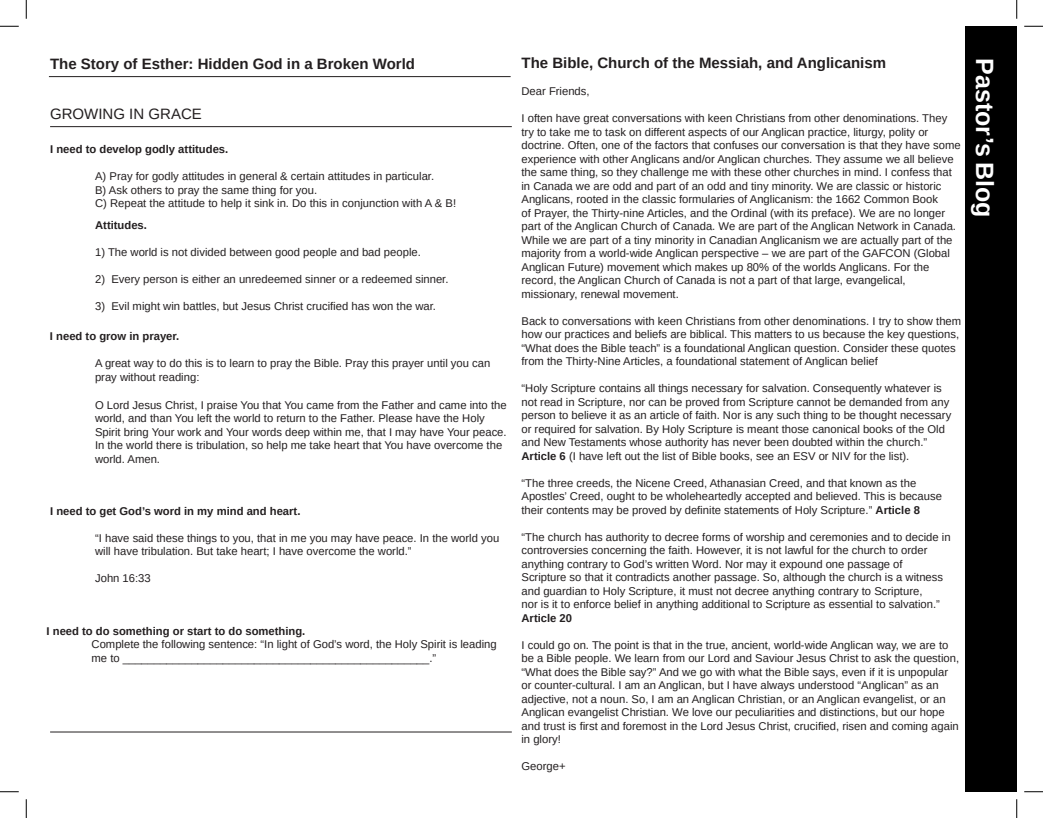
<style>
.page{position:relative;width:1043px;height:818px;background:#fff}
.page>*{position:absolute;margin:0;border:0;box-sizing:border-box;transform-origin:0 0}
.t1{font:700 25px "Arimo";color:#fff}
.t2{font:700 15px "Arimo";color:#231f20}
.t3{font:15px "Arimo";color:#231f20}
.t4{font:11.25px/13.5px "Arimo";color:#231f20}
.t5{font:700 11.25px "Arimo";color:#231f20}
.s1{font-weight:700}
</style>
<div class="page">
<div style="left:965px;top:26px;width:51px;height:765px;background:#000"></div>
<hr style="left:50px;top:126px;width:462px;height:1px;background:#231f20">
<hr style="left:50px;top:731px;width:462px;height:1px;background:#231f20">
<hr style="left:49px;top:76px;width:461px;height:1px;background:#231f20">
<svg style="left:0;top:25px;width:19px;height:2px"></svg>
<svg style="left:1024px;top:25px;width:18px;height:2px"></svg>
<svg style="left:0;top:791px;width:19px;height:1px"></svg>
<svg style="left:1024px;top:791px;width:18px;height:1px"></svg>
<svg style="left:25px;top:0;width:2px;height:19px"></svg>
<svg style="left:25px;top:799px;width:2px;height:19px"></svg>
<svg style="left:1016px;top:0;width:1px;height:19px"></svg>
<svg style="left:1016px;top:799px;width:1px;height:19px"></svg>
<p class="t2" style="left:50px;top:53px;width:366px">The Story of Esther: Hidden God in a Broken World</p>
<p class="t3" style="left:50px;top:104px;width:153px">GROWING IN GRACE</p>
<p class="t5" style="left:50px;top:142px;width:180px">I need to develop godly attitudes.</p>
<p class="t4" style="left:95px;top:170px;width:340px">A) Pray for godly attitudes in general &amp; certain attitudes in particular.</p>
<p class="t4" style="left:95px;top:183px;width:223px">B) Ask others to pray the same thing for you.</p>
<p class="t4" style="left:95px;top:197px;width:362px">C) Repeat the attitude to help it sink in. Do this in conjunction with A &amp; B!</p>
<p class="t5" style="left:95px;top:218px;width:53px">Attitudes.</p>
<p class="t4" style="left:95px;top:246px;width:327px">1) The world is not divided between good people and bad people.</p>
<p class="t4" style="left:95px;top:273px;width:355px">2) Every person is either an unredeemed sinner or a redeemed sinner.</p>
<p class="t4" style="left:95px;top:300px;width:342px">3) Evil might win battles, but Jesus Christ crucified has won the war.</p>
<p class="t5" style="left:50px;top:328px;width:131px">I need to grow in prayer.</p>
<p class="t4" style="left:95px;top:355px;width:397px;line-height:14.2px">A great way to do this is to learn to pray the Bible. Pray this prayer until you can pray without reading:</p>
<p class="t4" style="left:95px;top:398px;width:413px">O Lord Jesus Christ, I praise You that You came from the Father and came into the world, and than You left the world to return to the Father. Please have the Holy</p>
<p class="t4" style="left:95px;top:425px;width:413px">Spirit bring Your work and Your words deep within me, that I may have Your peace.<br>In the world there is tribulation, so help me take heart that You have overcome the world. Amen.</p>
<p class="t5" style="left:50px;top:503px;width:252px">I need to get God’s word in my mind and heart.</p>
<p class="t4" style="left:95px;top:531px;width:405px">“I have said these things to you, that in me you may have peace. In the world you will have tribulation. But take heart; I have overcome the world.”</p>
<p class="t4" style="left:95px;top:571px;width:57px">John 16:33</p>
<p class="t5" style="left:47px;top:623px;width:260px">I need to do something or start to do something.</p>
<p class="t4" style="left:92px;top:637px;width:406px">Complete the following sentence: “In light of God’s word, the Holy Spirit is leading me to _________________________________________________.”</p>
<p class="t2" style="left:521px;top:53px;width:366px">The Bible, Church of the Messiah, and Anglicanism</p>
<p class="t4" style="left:521px;top:84px;width:70px">Dear Friends,</p>
<p class="t4" style="left:521px;top:111px;width:440px">I often have great conversations with keen Christians from other denominations. They try to take me to task on different aspects of our Anglican practice, liturgy, polity or doctrine. Often, one of the factors that confuses our conversation is that they have some experience with other Anglicans and/or Anglican churches. They assume we all believe the same thing, so they challenge me with these other churches in mind. I confess that in Canada we are odd and part of an odd and tiny minority. We are classic or historic Anglicans, rooted in the classic formularies of Anglicanism: the 1662 Common Book<br>of Prayer, the Thirty-nine Articles, and the Ordinal (with its preface). We are no longer part of the Anglican Church of Canada. We are part of the Anglican Network in Canada.<br>While we are part of a tiny minority in Canadian Anglicanism we are actually part of the majority from a world-wide Anglican perspective – we are part of the GAFCON (Global Anglican Future) movement which makes up 80% of the worlds Anglicans. For the</p>
<p class="t4" style="left:521px;top:273px;width:385px">record, the Anglican Church of Canada is not a part of that large, evangelical,</p>
<p class="t4" style="left:521px;top:287px;width:159px">missionary, renewal movement.</p>
<p class="t4" style="left:521px;top:314px;width:441px">Back to conversations with keen Christians from other denominations. I try to show them how our practices and beliefs are biblical. This matters to us because the key questions, “What does the Bible teach” is a foundational Anglican question. Consider these quotes from the Thirty-Nine Articles, a foundational statement of Anglican belief</p>
<p class="t4" style="left:521px;top:381px;width:431px">“Holy Scripture contains all things necessary for salvation. Consequently whatever is not read in Scripture, nor can be proved from Scripture cannot be demanded from any person to believe it as an article of faith. Nor is any such thing to be thought necessary or required for salvation. By Holy Scripture is meant those canonical books of the Old and New Testaments whose authority has never been doubted within the church.”</p>
<p class="t4" style="left:521px;top:449px;width:389px"><span class="s1">Article 6</span> (I have left out the list of Bible books, see an ESV or NIV for the list).</p>
<p class="t4" style="left:521px;top:476px;width:396px">“The three creeds, the Nicene Creed, Athanasian Creed, and that known as the</p>
<p class="t4" style="left:521px;top:489px;width:422px">Apostles’ Creed, ought to be wholeheartedly accepted and believed. This is because their contents may be proved by definite statements of Holy Scripture.” <span class="s1">Article 8</span></p>
<p class="t4" style="left:521px;top:530px;width:430px">“The church has authority to decree forms of worship and ceremonies and to decide in controversies concerning the faith. However, it is not lawful for the church to order</p>
<p class="t4" style="left:521px;top:557px;width:383px">anything contrary to God’s written Word. Nor may it expound one passage of</p>
<p class="t4" style="left:521px;top:570px;width:423px">Scripture so that it contradicts another passage. So, although the church is a witness and guardian to Holy Scripture, it must not decree anything contrary to Scripture,</p>
<p class="t4" style="left:521px;top:597px;width:420px">nor is it to enforce belief in anything additional to Scripture as essential to salvation.”<br><span class="s1">Article 20</span></p>
<p class="t4" style="left:521px;top:638px;width:439px">I could go on. The point is that in the true, ancient, world-wide Anglican way, we are to be a Bible people. We learn from our Lord and Saviour Jesus Christ to ask the question, “What does the Bible say?” And we go with what the Bible says, even if it is unpopular or counter-cultural. I am an Anglican, but I have always understood “Anglican” as an adjective, not a noun. So, I am an Anglican Christian, or an Anglican evangelist, or an Anglican evangelist Christian. We love our peculiarities and distinctions, but our hope and trust is first and foremost in the Lord Jesus Christ, crucified, risen and coming again in glory!</p>
<p class="t4" style="left:521px;top:759px;width:46px">George+</p>
<p class="t1" style="left:1002px;top:58px;width:161px;rotate:90deg">Pastor’s Blog</p>
</div>
